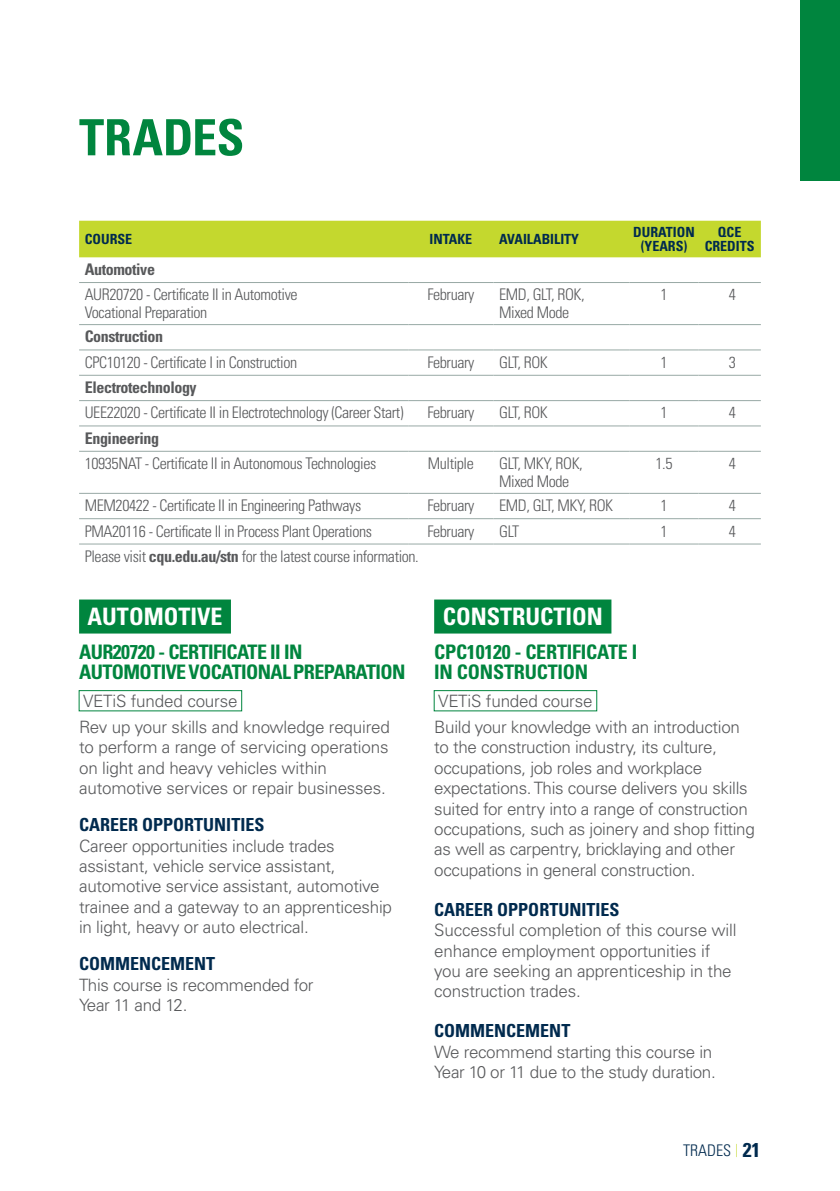
<style>
.page{position:relative;width:840px;height:1191px;background:#fff}
.page>*{position:absolute;margin:0;border:0;box-sizing:border-box;transform-origin:0 0}
.t1{font:700 condensed 50px "Univers LT Std";letter-spacing:-.005em;color:#00853e}
.t2{font:700 condensed 24px "Univers LT Std";color:#fff}
.t3{font:700 condensed 20px/20px "Univers LT Std";letter-spacing:-.03em;color:#00853e}
.t4{font:700 condensed 20px/20px "Univers LT Std";letter-spacing:-.01em;color:#00853e}
.t5{font:700 condensed 18px "Univers LT Std";color:#002a4e}
.t6{font:300 17px/20.4px "Univers LT Std";letter-spacing:-.015em;color:#58595b}
.t7{font:300 condensed 16px/18px "Univers LT Std";letter-spacing:-.025em;color:#58595b}
.t8{font:700 condensed 16px "Univers LT Std";letter-spacing:-.025em;color:#58595b}
.t9{font:300 condensed 16px "Univers LT Std";color:#002a4e}
.t10{font:700 condensed 14px/14px "Univers LT Std";color:#002a4e;text-align:center}
.s1{font-weight:700}
.s2{font-weight:100;font-stretch:ultra-condensed;font-size:18px;color:#c4d82e}
.s3{font-weight:700;font-size:20px}
</style>
<div class="page">
<div style="left:79px;top:221px;width:681px;height:36px;background:#c4d82e"></div>
<hr style="left:79px;top:282px;width:329px;height:1px;background:#98a9a5">
<hr style="left:408px;top:282px;width:85px;height:1px;background:#98a9a5">
<hr style="left:493px;top:282px;width:136px;height:1px;background:#98a9a5">
<hr style="left:629px;top:282px;width:69px;height:1px;background:#98a9a5">
<hr style="left:698px;top:282px;width:62px;height:1px;background:#98a9a5">
<hr style="left:79px;top:324px;width:329px;height:1px;background:#98a9a5">
<hr style="left:408px;top:324px;width:85px;height:1px;background:#98a9a5">
<hr style="left:493px;top:324px;width:136px;height:1px;background:#98a9a5">
<hr style="left:629px;top:324px;width:69px;height:1px;background:#98a9a5">
<hr style="left:698px;top:324px;width:62px;height:1px;background:#98a9a5">
<hr style="left:79px;top:349px;width:329px;height:1px;background:#98a9a5">
<hr style="left:408px;top:349px;width:85px;height:1px;background:#98a9a5">
<hr style="left:493px;top:349px;width:136px;height:1px;background:#98a9a5">
<hr style="left:629px;top:349px;width:69px;height:1px;background:#98a9a5">
<hr style="left:698px;top:349px;width:62px;height:1px;background:#98a9a5">
<hr style="left:79px;top:375px;width:329px;height:1px;background:#98a9a5">
<hr style="left:408px;top:375px;width:85px;height:1px;background:#98a9a5">
<hr style="left:493px;top:375px;width:136px;height:1px;background:#98a9a5">
<hr style="left:629px;top:375px;width:69px;height:1px;background:#98a9a5">
<hr style="left:698px;top:375px;width:62px;height:1px;background:#98a9a5">
<hr style="left:79px;top:400px;width:329px;height:1px;background:#98a9a5">
<hr style="left:408px;top:400px;width:85px;height:1px;background:#98a9a5">
<hr style="left:493px;top:400px;width:136px;height:1px;background:#98a9a5">
<hr style="left:629px;top:400px;width:69px;height:1px;background:#98a9a5">
<hr style="left:698px;top:400px;width:62px;height:1px;background:#98a9a5">
<hr style="left:79px;top:425px;width:329px;height:1px;background:#98a9a5">
<hr style="left:408px;top:425px;width:85px;height:1px;background:#98a9a5">
<hr style="left:493px;top:425px;width:136px;height:1px;background:#98a9a5">
<hr style="left:629px;top:425px;width:69px;height:1px;background:#98a9a5">
<hr style="left:698px;top:425px;width:62px;height:1px;background:#98a9a5">
<hr style="left:79px;top:451px;width:329px;height:1px;background:#98a9a5">
<hr style="left:408px;top:451px;width:85px;height:1px;background:#98a9a5">
<hr style="left:493px;top:451px;width:136px;height:1px;background:#98a9a5">
<hr style="left:629px;top:451px;width:69px;height:1px;background:#98a9a5">
<hr style="left:698px;top:451px;width:62px;height:1px;background:#98a9a5">
<hr style="left:79px;top:493px;width:329px;height:1px;background:#98a9a5">
<hr style="left:408px;top:493px;width:85px;height:1px;background:#98a9a5">
<hr style="left:493px;top:493px;width:136px;height:1px;background:#98a9a5">
<hr style="left:629px;top:493px;width:69px;height:1px;background:#98a9a5">
<hr style="left:698px;top:493px;width:62px;height:1px;background:#98a9a5">
<hr style="left:79px;top:518px;width:329px;height:1px;background:#98a9a5">
<hr style="left:408px;top:518px;width:85px;height:1px;background:#98a9a5">
<hr style="left:493px;top:518px;width:136px;height:1px;background:#98a9a5">
<hr style="left:629px;top:518px;width:69px;height:1px;background:#98a9a5">
<hr style="left:698px;top:518px;width:62px;height:1px;background:#98a9a5">
<hr style="left:79px;top:543px;width:329px;height:1px;background:#98a9a5">
<hr style="left:408px;top:543px;width:85px;height:1px;background:#98a9a5">
<hr style="left:493px;top:543px;width:136px;height:1px;background:#98a9a5">
<hr style="left:629px;top:543px;width:69px;height:1px;background:#98a9a5">
<hr style="left:698px;top:543px;width:62px;height:1px;background:#98a9a5">
<div style="left:79px;top:599px;width:152px;height:34px;background:#00853e"></div>
<div style="left:79px;top:690px;width:163px;height:21px;border:1px solid #00853e"></div>
<div style="left:434px;top:599px;width:177px;height:34px;background:#00853e"></div>
<div style="left:433px;top:690px;width:163px;height:21px;border:1px solid #00853e"></div>
<div style="left:799px;top:0;width:40px;height:180px;background:#00853e"></div>
<h1 class="t1" style="left:79px;top:107px;width:167px">TRADES</h1>
<p class="t10" style="left:85px;top:232px;width:49px">COURSE</p>
<p class="t10" style="left:429px;top:232px;width:44px">INTAKE</p>
<p class="t10" style="left:499px;top:232px;width:81px">AVAILABILITY</p>
<p class="t10" style="left:633px;top:225px;width:63px">DURATION (YEARS)</p>
<p class="t10" style="left:704px;top:225px;width:51px">QCE<br>CREDITS</p>
<p class="t8" style="left:85px;top:259px;width:72px">Automotive</p>
<p class="t7" style="left:85px;top:286px;width:214px">AUR20720 ‑ Certificate II in Automotive<br>Vocational Preparation</p>
<p class="t7" style="left:427px;top:286px;width:48px">February</p>
<p class="t7" style="left:499px;top:286px;width:87px">EMD, GLT, ROK,<br>Mixed Mode</p>
<p class="t7" style="left:660px;top:286px;width:9px">1</p>
<p class="t7" style="left:728px;top:286px;width:9px">4</p>
<p class="t8" style="left:85px;top:327px;width:80px">Construction</p>
<p class="t7" style="left:85px;top:353px;width:214px">CPC10120 ‑ Certificate I in Construction</p>
<p class="t7" style="left:427px;top:353px;width:48px">February</p>
<p class="t7" style="left:499px;top:353px;width:50px">GLT, ROK</p>
<p class="t7" style="left:660px;top:353px;width:9px">1</p>
<p class="t7" style="left:728px;top:353px;width:9px">3</p>
<p class="t8" style="left:85px;top:377px;width:113px">Electrotechnology</p>
<p class="t7" style="left:85px;top:404px;width:320px">UEE22020 ‑ Certificate II in Electrotechnology (Career Start)</p>
<p class="t7" style="left:427px;top:404px;width:48px">February</p>
<p class="t7" style="left:499px;top:404px;width:50px">GLT, ROK</p>
<p class="t7" style="left:660px;top:404px;width:9px">1</p>
<p class="t7" style="left:728px;top:404px;width:9px">4</p>
<p class="t8" style="left:85px;top:428px;width:76px">Engineering</p>
<p class="t7" style="left:85px;top:454px;width:293px">10935NAT ‑ Certificate II in Autonomous Technologies</p>
<p class="t7" style="left:427px;top:454px;width:48px">Multiple</p>
<p class="t7" style="left:499px;top:454px;width:85px">GLT, MKY, ROK,<br>Mixed Mode</p>
<p class="t7" style="left:655px;top:454px;width:18px">1.5</p>
<p class="t7" style="left:728px;top:454px;width:9px">4</p>
<p class="t7" style="left:85px;top:496px;width:278px">MEM20422 ‑ Certificate II in Engineering Pathways</p>
<p class="t7" style="left:427px;top:496px;width:48px">February</p>
<p class="t7" style="left:499px;top:496px;width:115px">EMD, GLT, MKY, ROK</p>
<p class="t7" style="left:660px;top:496px;width:9px">1</p>
<p class="t7" style="left:728px;top:496px;width:9px">4</p>
<p class="t7" style="left:85px;top:522px;width:289px">PMA20116 ‑ Certificate II in Process Plant Operations</p>
<p class="t7" style="left:427px;top:522px;width:48px">February</p>
<p class="t7" style="left:499px;top:522px;width:22px">GLT</p>
<p class="t7" style="left:660px;top:522px;width:9px">1</p>
<p class="t7" style="left:728px;top:522px;width:9px">4</p>
<p class="t7" style="left:85px;top:547px;width:335px">Please visit <span class="s1">cqu.edu.au/stn</span> for the latest course information.</p>
<h2 class="t2" style="left:88px;top:602px;width:136px">AUTOMOTIVE</h2>
<p class="t3" style="left:79px;top:642px;width:327px">AUR20720 ‑ CERTIFICATE II IN<br>AUTOMOTIVE VOCATIONAL PREPARATION</p>
<p class="t6" style="left:79px;top:688px;width:312px;line-height:26px">VETiS funded course<br>Rev up your skills and knowledge required</p>
<p class="t6" style="left:79px;top:737px;width:311px">to perform a range of servicing operations on light and heavy vehicles within automotive services or repair businesses.</p>
<p class="t5" style="left:79px;top:813px;width:187px">CAREER OPPORTUNITIES</p>
<p class="t6" style="left:79px;top:835px;width:314px">Career opportunities include trades assistant, vehicle service assistant, automotive service assistant, automotive trainee and a gateway to an apprenticeship in light, heavy or auto electrical.</p>
<p class="t5" style="left:79px;top:952px;width:138px">COMMENCEMENT</p>
<p class="t6" style="left:79px;top:974px;width:236px">This course is recommended for<br>Year 11 and 12.</p>
<h2 class="t2" style="left:442px;top:602px;width:162px">CONSTRUCTION</h2>
<p class="t4" style="left:434px;top:642px;width:205px">CPC10120 ‑ CERTIFICATE I<br>IN CONSTRUCTION</p>
<p class="t6" style="left:434px;top:688px;width:307px;line-height:26px">VETiS funded course<br>Build your knowledge with an introduction</p>
<p class="t6" style="left:434px;top:737px;width:322px">to the construction industry, its culture, occupations, job roles and workplace expectations. This course delivers you skills suited for entry into a range of construction occupations, such as joinery and shop fitting as well as carpentry, bricklaying and other occupations in general construction.</p>
<p class="t5" style="left:434px;top:898px;width:187px">CAREER OPPORTUNITIES</p>
<p class="t6" style="left:434px;top:920px;width:304px">Successful completion of this course will enhance employment opportunities if you are seeking an apprenticeship in the construction trades.</p>
<p class="t5" style="left:434px;top:1019px;width:138px">COMMENCEMENT</p>
<p class="t6" style="left:434px;top:1041px;width:283px">We recommend starting this course in<br>Year 10 or 11 due to the study duration.</p>
<p class="t9" style="left:682px;top:1141px;width:79px">TRADES <span class="s2">|</span> <span class="s3">21</span></p>
</div>
